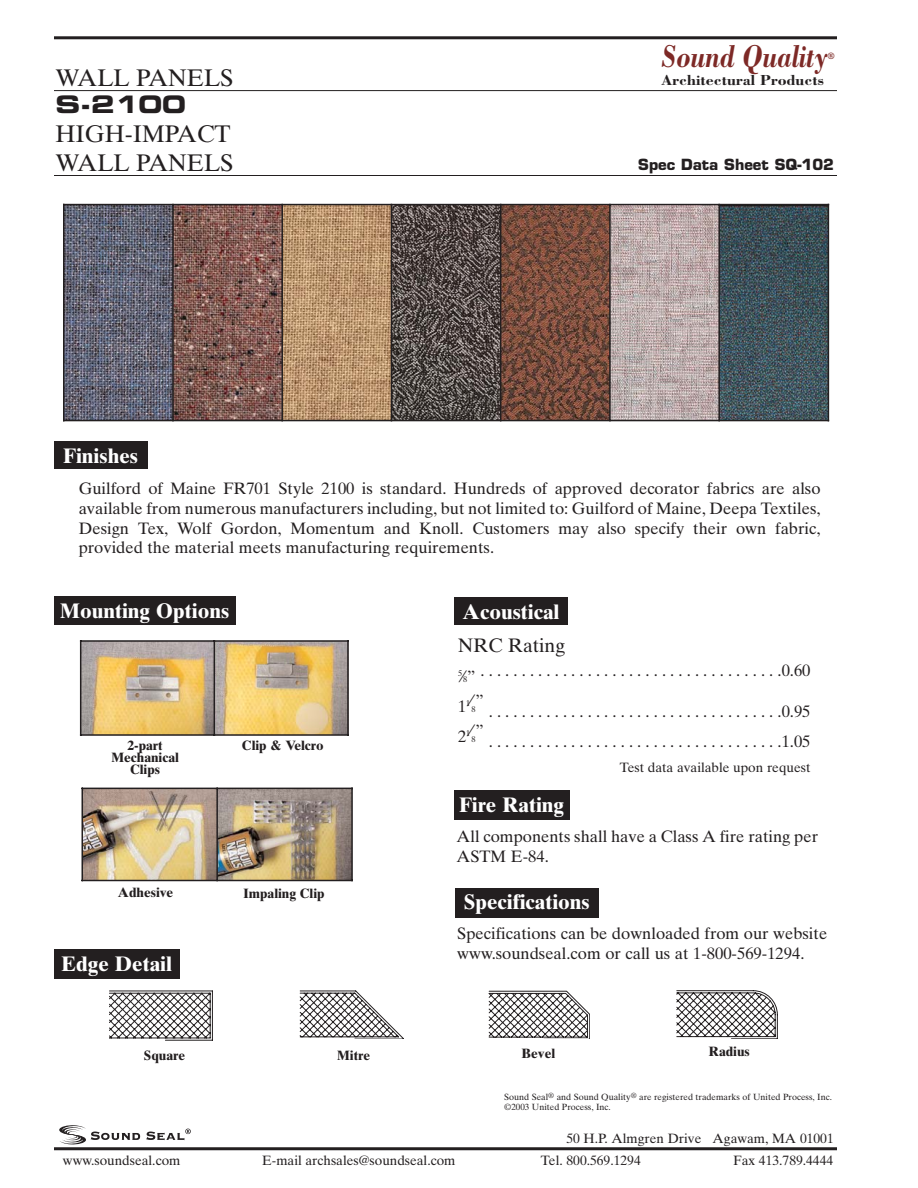
<style>
.page{position:relative;width:918px;height:1188px;background:#fff}
.page>*{position:absolute;margin:0;border:0;box-sizing:border-box;transform-origin:0 0}
.t1{font:italic 700 32.55px "Bodoni";letter-spacing:-.01em;color:#7d2926;scale:.82 1}
.t2{font:24px/28.8px "Times Ten";color:#231f20}
.t3{font:24px "Eurostile Bold Extended Two";color:#231f20}
.t4{font:700 21px "Times Ten";color:#fff}
.t5{font:19.5px "Times Ten";color:#231f20}
.t6{font:16.5px/19.8px "Times Ten";color:#231f20}
.t7{font:700 15px "Eurostile";color:#231f20}
.t8{font:700 14.85px "Bodoni";color:#231f20;scale:1.07 1}
.t9{font:13.5px "Times Ten";color:#231f20}
.t10{font:700 13.5px/12px "Times Ten";color:#231f20;text-align:center}
.t11{font:italic 700 9.45px "Bodoni";color:#7d2926}
.t12{font:9px/10.5px "Times Ten";color:#231f20}
.s1{font-size:8.25px}
</style>
<div class="page">
<div style="left:54px;top:596px;width:182px;height:29px;background:#231f20"></div>
<div style="left:54px;top:441px;width:93px;height:28px;background:#231f20"></div>
<hr style="left:54px;top:1147px;width:783px;height:3px;background:#231f20">
<svg style="left:59px;top:1125px;width:81px;height:20px"></svg>
<svg style="left:146px;top:1129px;width:44px;height:11px"></svg>
<hr style="left:54px;top:90px;width:783px;height:1px;background:#231f20">
<hr style="left:54px;top:175px;width:783px;height:1px;background:#231f20">
<hr style="left:54px;top:36px;width:783px;height:3px;background:#231f20">
<img style="left:64px;top:205px;width:108px;height:215px">
<svg style="left:174px;top:205px;width:107px;height:215px;background:#825d56"></svg>
<svg style="left:283px;top:205px;width:108px;height:215px;background:#ba9670"></svg>
<svg style="left:392px;top:205px;width:108px;height:215px;background:#59514e"></svg>
<svg style="left:501px;top:205px;width:108px;height:215px;background:#774c3c"></svg>
<svg style="left:611px;top:205px;width:107px;height:215px;background:#bcadac"></svg>
<svg style="left:720px;top:205px;width:108px;height:215px;background:#40535b"></svg>
<hr style="left:63px;top:204px;width:1px;height:217px;background:#231f20">
<hr style="left:172px;top:204px;width:2px;height:217px;background:#231f20">
<hr style="left:281px;top:204px;width:2px;height:217px;background:#231f20">
<hr style="left:391px;top:204px;width:1px;height:217px;background:#231f20">
<hr style="left:500px;top:204px;width:1px;height:217px;background:#231f20">
<hr style="left:609px;top:204px;width:2px;height:217px;background:#231f20">
<hr style="left:718px;top:204px;width:2px;height:217px;background:#231f20">
<hr style="left:828px;top:204px;width:1px;height:217px;background:#231f20">
<hr style="left:63px;top:204px;width:766px;height:1px;background:#231f20">
<hr style="left:63px;top:420px;width:766px;height:1px;background:#231f20">
<img style="left:81px;top:642px;width:133px;height:92px">
<svg style="left:215px;top:642px;width:132px;height:92px;background:#d8bc7f"></svg>
<hr style="left:80px;top:640px;width:1px;height:96px;background:#231f20">
<hr style="left:214px;top:640px;width:1px;height:96px;background:#231f20">
<hr style="left:347px;top:640px;width:2px;height:96px;background:#231f20">
<hr style="left:80px;top:640px;width:269px;height:2px;background:#231f20">
<hr style="left:80px;top:734px;width:269px;height:2px;background:#231f20">
<img style="left:83px;top:789px;width:133px;height:91px">
<img style="left:218px;top:789px;width:133px;height:91px">
<hr style="left:82px;top:788px;width:1px;height:93px;background:#231f20">
<hr style="left:216px;top:788px;width:2px;height:93px;background:#231f20">
<hr style="left:351px;top:788px;width:2px;height:93px;background:#231f20">
<hr style="left:82px;top:788px;width:271px;height:1px;background:#231f20">
<hr style="left:82px;top:880px;width:271px;height:1px;background:#231f20">
<svg style="left:109px;top:991px;width:104px;height:49px"></svg>
<svg style="left:300px;top:991px;width:103px;height:48px"></svg>
<svg style="left:589px;top:1013px;width:1px;height:26px"></svg>
<svg style="left:489px;top:991px;width:100px;height:48px"></svg>
<svg style="left:731px;top:1009px;width:47px;height:30px"></svg>
<svg style="left:677px;top:990px;width:100px;height:48px"></svg>
<div style="left:54px;top:949px;width:125px;height:30px;background:#231f20"></div>
<div style="left:454px;top:597px;width:114px;height:28px;background:#231f20"></div>
<div style="left:454px;top:790px;width:116px;height:30px;background:#231f20"></div>
<div style="left:455px;top:888px;width:143px;height:30px;background:#231f20"></div>
<h2 class="t2" style="left:56px;top:66px;width:180px">WALL PANELS</h2>
<h2 class="t3" style="left:56px;top:96px;width:132px">S-2100</h2>
<h2 class="t2" style="left:56px;top:122px;width:180px">HIGH-IMPACT<br>WALL PANELS</h2>
<p class="t4" style="left:63px;top:448px;width:76px">Finishes</p>
<h1 class="t1" style="left:662px;top:45px;width:204px">Sound Quality</h1>
<p class="t11" style="left:828px;top:52px;width:9px">®</p>
<p class="t8" style="left:662px;top:75px;width:153px">Architectural Products</p>
<p class="t7" style="left:638px;top:159px;width:197px">Spec Data Sheet SQ-102</p>
<p class="t6" style="left:79px;top:480px;width:743px;text-align:justify">Guilford of Maine FR701 Style 2100 is standard. Hundreds of approved decorator fabrics are also available from numerous manufacturers including, but not limited to: Guilford of Maine, Deepa Textiles, Design Tex, Wolf Gordon, Momentum and Knoll. Customers may also specify their own fabric, provided the material meets manufacturing requirements.</p>
<p class="t4" style="left:60px;top:603px;width:171px">Mounting Options</p>
<p class="t10" style="left:111px;top:741px;width:69px">2-part<br>Mechanical<br>Clips</p>
<p class="t10" style="left:242px;top:741px;width:83px">Clip &amp; Velcro</p>
<p class="t10" style="left:118px;top:888px;width:57px">Adhesive</p>
<p class="t10" style="left:244px;top:889px;width:82px">Impaling Clip</p>
<p class="t4" style="left:61px;top:956px;width:112px">Edge Detail</p>
<p class="t4" style="left:463px;top:604px;width:98px">Acoustical</p>
<p class="t5" style="left:458px;top:638px;width:109px">NRC Rating</p>
<p class="t6" style="left:458px;top:657px;width:354px;line-height:30px"><span class="s1">5</span>⁄<sub>8</sub>” . . . . . . . . . . . . . . . . . . . . . . . . . . . . . . . . . . . . .0.60<br>1<span class="s1">1</span>⁄<sub>8</sub>”</p>
<p class="t6" style="left:489px;top:703px;width:323px">. . . . . . . . . . . . . . . . . . . . . . . . . . . . . . . . . . . .0.95</p>
<p class="t6" style="left:458px;top:723px;width:27px">2<span class="s1">1</span>⁄<sub>8</sub>”</p>
<p class="t6" style="left:489px;top:733px;width:323px">. . . . . . . . . . . . . . . . . . . . . . . . . . . . . . . . . . . .1.05</p>
<p class="t9" style="left:620px;top:762px;width:192px">Test data available upon request</p>
<p class="t4" style="left:459px;top:797px;width:106px">Fire Rating</p>
<p class="t6" style="left:457px;top:828px;width:363px">All components shall have a Class A fire rating per<br>ASTM E-84.</p>
<p class="t4" style="left:464px;top:894px;width:128px">Specifications</p>
<p class="t6" style="left:457px;top:925px;width:372px">Specifications can be downloaded from our website www.soundseal.com or call us at 1-800-569-1294.</p>
<p class="t10" style="left:144px;top:1051px;width:43px">Square</p>
<p class="t10" style="left:337px;top:1051px;width:34px">Mitre</p>
<p class="t10" style="left:521px;top:1049px;width:35px">Bevel</p>
<p class="t10" style="left:709px;top:1047px;width:43px">Radius</p>
<p class="t12" style="left:504px;top:1093px;width:329px">Sound Seal<sup>®</sup> and Sound Quality<sup>®</sup> are registered trademarks of United Process, Inc. ©2003 United Process, Inc.</p>
<p class="t9" style="left:566px;top:1134px;width:269px">50 H.P. Almgren Drive Agawam, MA 01001</p>
<p class="t9" style="left:63px;top:1155px;width:119px">www.soundseal.com</p>
<p class="t9" style="left:262px;top:1155px;width:195px">E-mail archsales@soundseal.com</p>
<p class="t9" style="left:541px;top:1155px;width:101px">Tel. 800.569.1294</p>
<p class="t9" style="left:734px;top:1155px;width:101px">Fax 413.789.4444</p>
</div>
